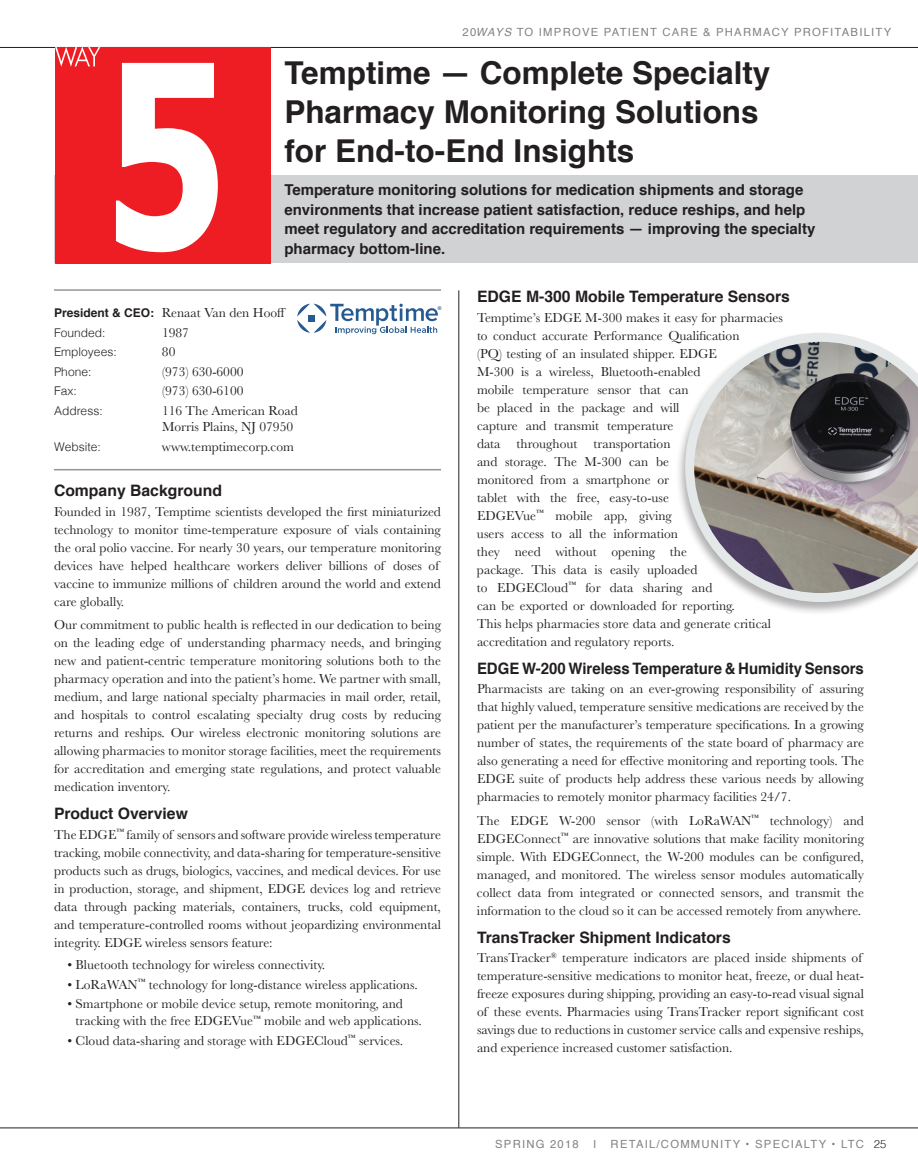
<style>
.page{position:relative;width:918px;height:1175px;background:#fff}
.page>*{position:absolute;margin:0;border:0;box-sizing:border-box;transform-origin:0 0}
.t1{font:700 31.5px/39px "Helvetica";color:#231f20}
.t2{font:700 15.75px "Helvetica";color:#231f20}
.t3{font:700 15.75px "Helvetica";color:#231f20;scale:.95 1}
.t4{font:700 15px/19.5px "Helvetica";color:#231f20}
.t5{font:13.5px/18px "Baskerville";color:#231f20}
.t6{font:300 12px "Helvetica";color:#231f20}
.t7{font:11.25px "Helvetica";letter-spacing:.11em;color:#808285}
.s1{font-style:italic}
.s2{font-family:"Helvetica";font-weight:700;font-size:12px}
.s3{font-weight:300;color:#231f20}
</style>
<div class="page">
<hr style="left:0;top:1127px;width:918px;height:1px;background:#231f20">
<hr style="left:0;top:47px;width:918px;height:1px;background:#231f20">
<div style="left:55px;top:176px;width:863px;height:87px;background:#d1d2d4"></div>
<hr style="left:54px;top:469px;width:387px;height:1px;background:#939598">
<svg style="left:297px;top:304px;width:144px;height:30px"></svg>
<div style="left:55px;top:47px;width:216px;height:216px;background:#ee1d23"></div>
<svg style="left:116px;top:63px;width:102px;height:189px"></svg>
<svg style="left:55px;top:47px;width:45px;height:20px"></svg>
<hr style="left:54px;top:289px;width:387px;height:2px;background:#939598">
<hr style="left:459px;top:290px;width:1px;height:837px;background:#231f20">
<div style="left:675px;top:332px;width:243px;height:284px;background:#231f20;opacity:.35"></div>
<svg style="left:685px;top:333px;width:233px;height:269px;background:#a09c9b"></svg>
<p class="t7" style="left:463px;top:23px;width:430px">20<span class="s1">WAYS</span> TO IMPROVE PATIENT CARE &amp; PHARMACY PROFITABILITY</p>
<h1 class="t1" style="left:284px;top:54px;width:488px">Temptime — Complete Specialty<br>Pharmacy Monitoring Solutions for End-to-End Insights</h1>
<p class="t4" style="left:284px;top:180px;width:532px">Temperature monitoring solutions for medication shipments and storage environments that increase patient satisfaction, reduce reships, and help meet regulatory and accreditation requirements — improving the specialty pharmacy bottom-line.</p>
<p class="t5" style="left:54px;top:304px;width:234px"><span class="s2">President &amp; CEO:</span> Renaat Van den Hooff</p>
<p class="t6" style="left:54px;top:322px;width:53px">Founded:</p>
<p class="t5" style="left:162px;top:323px;width:28px">1987</p>
<p class="t6" style="left:54px;top:342px;width:64px">Employees:</p>
<p class="t5" style="left:162px;top:343px;width:15px">80</p>
<p class="t6" style="left:54px;top:361px;width:39px">Phone:</p>
<p class="t5" style="left:162px;top:362px;width:83px">(973) 630-6000</p>
<p class="t6" style="left:54px;top:381px;width:24px">Fax:</p>
<p class="t5" style="left:162px;top:382px;width:83px">(973) 630-6100</p>
<p class="t6" style="left:54px;top:400px;width:50px">Address:</p>
<p class="t5" style="left:162px;top:402px;width:137px;line-height:16.5px">116 The American Road<br>Morris Plains, NJ 07950</p>
<p class="t6" style="left:54px;top:436px;width:48px">Website:</p>
<p class="t5" style="left:162px;top:437px;width:133px">www.temptimecorp.com</p>
<p class="t2" style="left:54px;top:478px;width:170px">Company Background</p>
<p class="t5" style="left:54px;top:502px;width:389px">Founded in 1987, Temptime scientists developed the first miniaturized technology to monitor time-temperature exposure of vials containing the oral polio vaccine. For nearly 30 years, our temperature monitoring devices have helped healthcare workers deliver billions of doses of vaccine to immunize millions of children around the world and extend care globally.</p>
<p class="t5" style="left:54px;top:616px;width:389px;text-align:justify">Our commitment to public health is reflected in our dedication to being on the leading edge of understanding pharmacy needs, and bringing new and patient-centric temperature monitoring solutions both to the pharmacy operation and into the patient’s home. We partner with small, medium, and large national specialty pharmacies in mail order, retail, and hospitals to control escalating specialty drug costs by reducing returns and reships. Our wireless electronic monitoring solutions are allowing pharmacies to monitor storage facilities, meet the requirements for accreditation and emerging state regulations, and protect valuable medication inventory.</p>
<p class="t2" style="left:54px;top:801px;width:135px">Product Overview</p>
<p class="t5" style="left:54px;top:825px;width:389px;text-align:justify">The EDGE<sup>™</sup> family of sensors and software provide wireless temperature tracking, mobile connectivity, and data-sharing for temperature-sensitive products such as drugs, biologics, vaccines, and medical devices. For use in production, storage, and shipment, EDGE devices log and retrieve data through packing materials, containers, trucks, cold equipment, and temperature-controlled rooms without jeopardizing environmental integrity. EDGE wireless sensors feature:</p>
<p class="t5" style="left:68px;top:956px;width:259px">• Bluetooth technology for wireless connectivity.</p>
<p class="t5" style="left:68px;top:975px;width:352px">• LoRaWAN<sup>™</sup> technology for long-distance wireless applications.</p>
<p class="t5" style="left:76px;top:995px;width:348px;line-height:17.2px;text-indent:-8px">• Smartphone or mobile device setup, remote monitoring, and tracking with the free EDGEVue<sup>™</sup> mobile and web applications.</p>
<p class="t5" style="left:67px;top:1031px;width:337px">• Cloud data-sharing and storage with EDGECloud<sup>™</sup> services.</p>
<p class="t2" style="left:477px;top:284px;width:315px">EDGE M-300 Mobile Temperature Sensors</p>
<p class="t5" style="left:477px;top:308px;width:307px">Temptime’s EDGE M-300 makes it easy for pharmacies to conduct accurate Performance Qualification<br>(PQ) testing of an insulated shipper. EDGE<br>M-300 is a wireless, Bluetooth-enabled<br>mobile temperature sensor that can<br>be placed in the package and will<br>capture and transmit temperature<br>data throughout transportation<br>and storage. The M-300 can be<br>monitored from a smartphone or<br>tablet with the free, easy-to-use<br>EDGEVue<sup>™</sup> mobile app, giving<br>users access to all the information<br>they need without opening the<br>package. This data is easily uploaded<br>to EDGECloud<sup>™</sup> for data sharing and<br>can be exported or downloaded for reporting.<br>This helps pharmacies store data and generate critical accreditation and regulatory reports.</p>
<p class="t3" style="left:477px;top:655px;width:409px">EDGE W-200 Wireless Temperature &amp; Humidity Sensors</p>
<p class="t5" style="left:477px;top:680px;width:389px;text-align:justify">Pharmacists are taking on an ever-growing responsibility of assuring that highly valued, temperature sensitive medications are received by the patient per the manufacturer’s temperature specifications. In a growing number of states, the requirements of the state board of pharmacy are also generating a need for effective monitoring and reporting tools. The EDGE suite of products help address these various needs by allowing pharmacies to remotely monitor pharmacy facilities 24/7.</p>
<p class="t5" style="left:477px;top:811px;width:389px;text-align:justify">The EDGE W-200 sensor (with LoRaWAN<sup>™</sup> technology) and EDGEConnect<sup>™</sup> are innovative solutions that make facility monitoring simple. With EDGEConnect, the W-200 modules can be configured, managed, and monitored. The wireless sensor modules automatically collect data from integrated or connected sensors, and transmit the information to the cloud so it can be accessed remotely from anywhere.</p>
<p class="t2" style="left:477px;top:924px;width:255px">TransTracker Shipment Indicators</p>
<p class="t5" style="left:477px;top:949px;width:389px">TransTracker<sup>®</sup> temperature indicators are placed inside shipments of temperature-sensitive medications to monitor heat, freeze, or dual heat&shy;freeze exposures during shipping, providing an easy-to-read visual signal of these events. Pharmacies using TransTracker report significant cost savings due to reductions in customer service calls and expensive reships, and experience increased customer satisfaction.</p>
<p class="t7" style="left:495px;top:1135px;width:85px">SPRING 2018</p>
<p class="t7" style="left:593px;top:1135px;width:5px">I</p>
<p class="t7" style="left:611px;top:1135px;width:277px">RETAIL/COMMUNITY • SPECIALTY • LTC <span class="s3">25</span></p>
</div>
